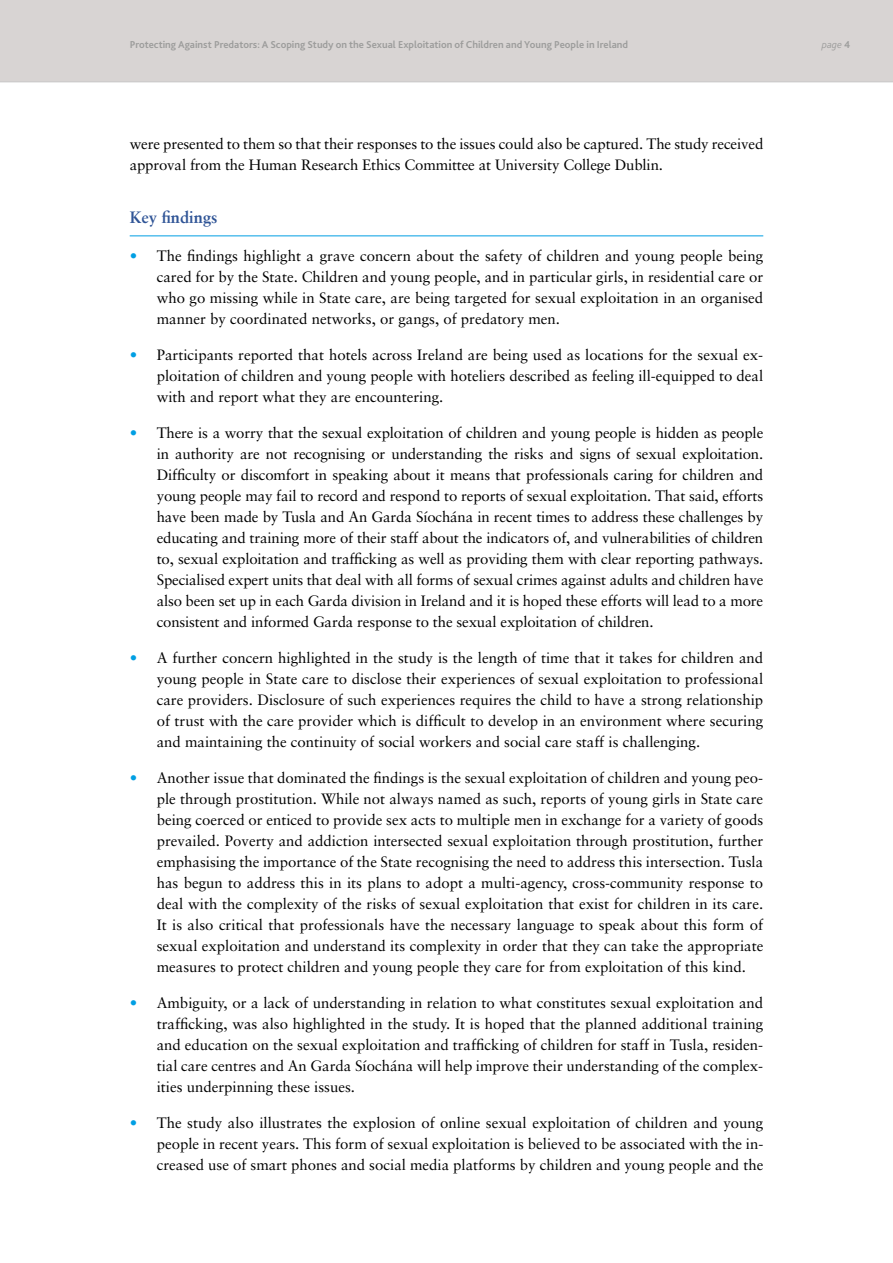
<style>
.page{position:relative;width:893px;height:1263px;background:#fff}
.page>*{position:absolute;margin:0;border:0;box-sizing:border-box;transform-origin:0 0}
.t1{font:700 16.5px "Sabon LT Pro";color:#2f5496}
.t2{font:15px/21px "Sabon";color:#000;text-align:justify}
.t3{font:700 10.5px "Bliss 2";color:#9d9d9c}
.t4{font:italic 300 10.5px "Bliss 2";color:#9d9d9c}
.s1{font-weight:700;font-style:normal}
.s2{color:#009fe3}
</style>
<div class="page">
<div style="left:0;top:0;width:893px;height:82px;background:#d8d4d3"></div>
<hr style="left:130px;top:235px;width:633px;height:1px;background:#009fe3">
<p class="t3" style="left:130px;top:38px;width:500px">Protecting Against Predators: A Scoping Study on the Sexual Exploitation of Children and Young People in Ireland</p>
<p class="t4" style="left:822px;top:38px;width:30px">page <span class="s1">4</span></p>
<p class="t2" style="left:130px;top:133px;width:635px">were presented to them so that their responses to the issues could also be captured. The study received approval from the Human Research Ethics Committee at University College Dublin.</p>
<p class="t1" style="left:130px;top:207px;width:90px">Key findings</p>
<p class="t2" style="left:157px;top:245px;width:608px;text-indent:-27px"><span class="s2">•</span> The findings highlight a grave concern about the safety of children and young people being cared for by the State. Children and young people, and in particular girls, in residential care or who go missing while in State care, are being targeted for sexual exploitation in an organised manner by coordinated networks, or gangs, of predatory men.</p>
<p class="t2" style="left:157px;top:344px;width:608px;text-indent:-27px"><span class="s2">•</span> Participants reported that hotels across Ireland are being used as locations for the sexual ex&shy;ploitation of children and young people with hoteliers described as feeling ill-equipped to deal with and report what they are encountering.</p>
<p class="t2" style="left:157px;top:422px;width:608px;text-indent:-27px"><span class="s2">•</span> There is a worry that the sexual exploitation of children and young people is hidden as people in authority are not recognising or understanding the risks and signs of sexual exploitation.<br>Difficulty or discomfort in speaking about it means that professionals caring for children and young people may fail to record and respond to reports of sexual exploitation. That said, efforts have been made by Tusla and An Garda Síochána in recent times to address these challenges by educating and training more of their staff about the indicators of, and vulnerabilities of children to, sexual exploitation and trafficking as well as providing them with clear reporting pathways.<br>Specialised expert units that deal with all forms of sexual crimes against adults and children have also been set up in each Garda division in Ireland and it is hoped these efforts will lead to a more consistent and informed Garda response to the sexual exploitation of children.</p>
<p class="t2" style="left:157px;top:647px;width:608px;text-indent:-27px"><span class="s2">•</span> A further concern highlighted in the study is the length of time that it takes for children and young people in State care to disclose their experiences of sexual exploitation to professional care providers. Disclosure of such experiences requires the child to have a strong relationship of trust with the care provider which is difficult to develop in an environment where securing and maintaining the continuity of social workers and social care staff is challenging.</p>
<p class="t2" style="left:157px;top:767px;width:608px;text-indent:-27px"><span class="s2">•</span> Another issue that dominated the findings is the sexual exploitation of children and young peo&shy;ple through prostitution. While not always named as such, reports of young girls in State care being coerced or enticed to provide sex acts to multiple men in exchange for a variety of goods prevailed. Poverty and addiction intersected sexual exploitation through prostitution, further emphasising the importance of the State recognising the need to address this intersection. Tusla has begun to address this in its plans to adopt a multi-agency, cross-community response to deal with the complexity of the risks of sexual exploitation that exist for children in its care.<br>It is also critical that professionals have the necessary language to speak about this form of sexual exploitation and understand its complexity in order that they can take the appropriate measures to protect children and young people they care for from exploitation of this kind.</p>
<p class="t2" style="left:157px;top:992px;width:608px;text-indent:-27px"><span class="s2">•</span> Ambiguity, or a lack of understanding in relation to what constitutes sexual exploitation and trafficking, was also highlighted in the study. It is hoped that the planned additional training and education on the sexual exploitation and trafficking of children for staff in Tusla, residen&shy;tial care centres and An Garda Síochána will help improve their understanding of the complex&shy;ities underpinning these issues.</p>
<p class="t2" style="left:157px;top:1112px;width:608px;text-indent:-27px"><span class="s2">•</span> The study also illustrates the explosion of online sexual exploitation of children and young people in recent years. This form of sexual exploitation is believed to be associated with the in&shy;creased use of smart phones and social media platforms by children and young people and the</p>
</div>
